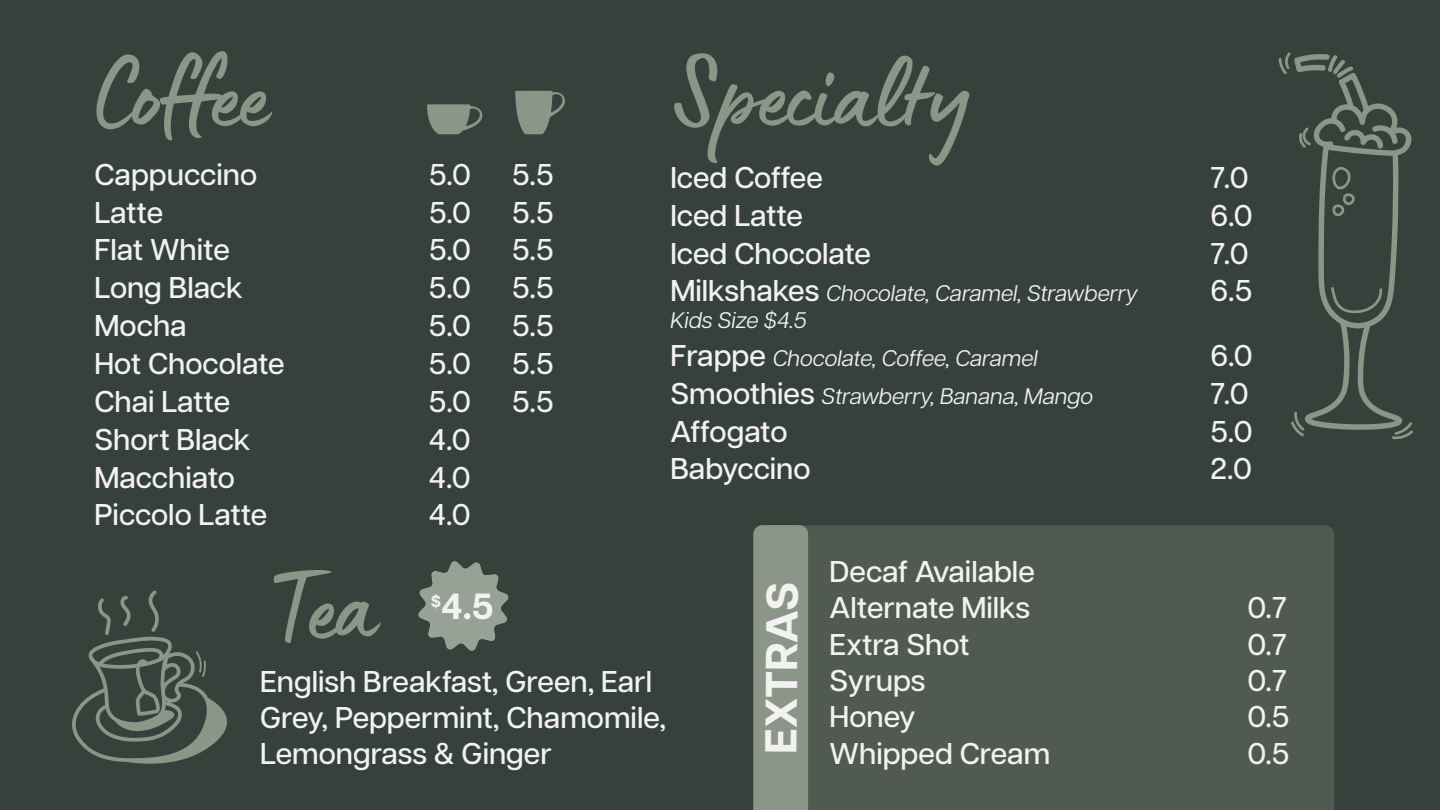
<style>
.page{position:relative;width:1440px;height:810px;background:#fff}
.page>*{position:absolute;margin:0;border:0;box-sizing:border-box;transform-origin:0 0}
.t1{font:105px "Lumios Marker";color:#8b9688}
.t2{font:700 44.7px "Articulat CF";color:#f2f2f0}
.t3{font:700 36.3px "Articulat CF";color:#f2f2f0}
.t4{font:500 30px/36px "Articulat CF";color:#f2f2f0}
.t5{font:italic 22.5px/37.9px "Articulat CF";color:#f2f2f0}
.s1{font-weight:500;font-style:normal;font-size:30px}
</style>
<div class="page">
<div style="left:0;top:0;width:1439px;height:810px;background:#37413b"></div>
<div style="left:808px;top:525px;width:526px;height:285px;background:#505a51"></div>
<div style="left:417px;top:560px;width:92px;height:92px;background:#fff;opacity:.15"></div>
<div style="left:753px;top:525px;width:55px;height:285px;background:#8b9688"></div>
<svg style="left:72px;top:590px;width:155px;height:174px"></svg>
<svg style="left:1279px;top:52px;width:134px;height:388px"></svg>
<svg style="left:427px;top:104px;width:56px;height:30px"></svg>
<svg style="left:515px;top:91px;width:50px;height:43px"></svg>
<h1 class="t1" style="left:94px;top:27px;width:174px">Coffee</h1>
<p class="t4" style="left:94px;top:155px;width:164px">Cappuccino</p>
<p class="t4" style="left:429px;top:155px;width:44px">5.0</p>
<p class="t4" style="left:512px;top:155px;width:43px">5.5</p>
<p class="t4" style="left:94px;top:192px;width:70px">Latte</p>
<p class="t4" style="left:429px;top:192px;width:44px">5.0</p>
<p class="t4" style="left:512px;top:192px;width:43px">5.5</p>
<p class="t4" style="left:94px;top:230px;width:137px">Flat White</p>
<p class="t4" style="left:429px;top:230px;width:44px">5.0</p>
<p class="t4" style="left:512px;top:230px;width:43px">5.5</p>
<p class="t4" style="left:94px;top:268px;width:150px">Long Black</p>
<p class="t4" style="left:429px;top:268px;width:44px">5.0</p>
<p class="t4" style="left:512px;top:268px;width:43px">5.5</p>
<p class="t4" style="left:94px;top:306px;width:94px">Mocha</p>
<p class="t4" style="left:429px;top:306px;width:44px">5.0</p>
<p class="t4" style="left:512px;top:306px;width:43px">5.5</p>
<p class="t4" style="left:94px;top:344px;width:192px">Hot Chocolate</p>
<p class="t4" style="left:429px;top:344px;width:44px">5.0</p>
<p class="t4" style="left:512px;top:344px;width:43px">5.5</p>
<p class="t4" style="left:94px;top:382px;width:137px">Chai Latte</p>
<p class="t4" style="left:429px;top:382px;width:44px">5.0</p>
<p class="t4" style="left:512px;top:382px;width:43px">5.5</p>
<p class="t4" style="left:94px;top:420px;width:158px">Short Black</p>
<p class="t4" style="left:429px;top:420px;width:43px">4.0</p>
<p class="t4" style="left:94px;top:457px;width:142px">Macchiato</p>
<p class="t4" style="left:429px;top:457px;width:43px">4.0</p>
<p class="t4" style="left:94px;top:495px;width:174px">Piccolo Latte</p>
<p class="t4" style="left:429px;top:495px;width:43px">4.0</p>
<h1 class="t1" style="left:671px;top:26px;width:302px">Specialty</h1>
<p class="t4" style="left:671px;top:158px;width:154px">Iced Coffee</p>
<p class="t4" style="left:1211px;top:158px;width:40px">7.0</p>
<p class="t4" style="left:671px;top:196px;width:134px">Iced Latte</p>
<p class="t4" style="left:1211px;top:196px;width:44px">6.0</p>
<p class="t4" style="left:671px;top:234px;width:202px">Iced Chocolate</p>
<p class="t4" style="left:1211px;top:234px;width:40px">7.0</p>
<p class="t5" style="left:671px;top:273px;width:469px"><span class="s1">Milkshakes</span> Chocolate, Caramel, Strawberry</p>
<p class="t4" style="left:1211px;top:271px;width:43px">6.5</p>
<p class="t5" style="left:671px;top:300px;width:369px">Kids Size $4.5<br><span class="s1">Frappe</span> Chocolate, Coffee, Caramel</p>
<p class="t4" style="left:1210px;top:336px;width:44px">6.0</p>
<p class="t5" style="left:670px;top:375px;width:424px"><span class="s1">Smoothies</span> Strawberry, Banana, Mango</p>
<p class="t4" style="left:1211px;top:374px;width:40px">7.0</p>
<p class="t4" style="left:671px;top:412px;width:118px">Affogato</p>
<p class="t4" style="left:1211px;top:412px;width:44px">5.0</p>
<p class="t4" style="left:671px;top:449px;width:142px">Babyccino</p>
<p class="t4" style="left:1211px;top:449px;width:43px">2.0</p>
<p class="t3" style="left:431px;top:579px;width:64px"><sup>$</sup>4.5</p>
<p class="t4" style="left:260px;top:662px;width:407px">English Breakfast, Green, Earl<br>Grey, Peppermint, Chamomile,<br>Lemongrass &amp; Ginger</p>
<h2 class="t2" style="left:749px;top:754px;width:174px;rotate:-90deg">EXTRAS</h2>
<p class="t4" style="left:830px;top:552px;width:207px;line-height:36.4px">Decaf Available<br>Alternate Milks</p>
<p class="t4" style="left:1247px;top:588px;width:41px">0.7</p>
<p class="t4" style="left:830px;top:625px;width:141px">Extra Shot</p>
<p class="t4" style="left:1247px;top:625px;width:41px">0.7</p>
<p class="t4" style="left:830px;top:661px;width:97px">Syrups</p>
<p class="t4" style="left:1247px;top:661px;width:41px">0.7</p>
<p class="t4" style="left:830px;top:697px;width:87px">Honey</p>
<p class="t4" style="left:1247px;top:697px;width:43px">0.5</p>
<p class="t4" style="left:830px;top:734px;width:222px">Whipped Cream</p>
<p class="t4" style="left:1247px;top:734px;width:43px">0.5</p>
</div>
